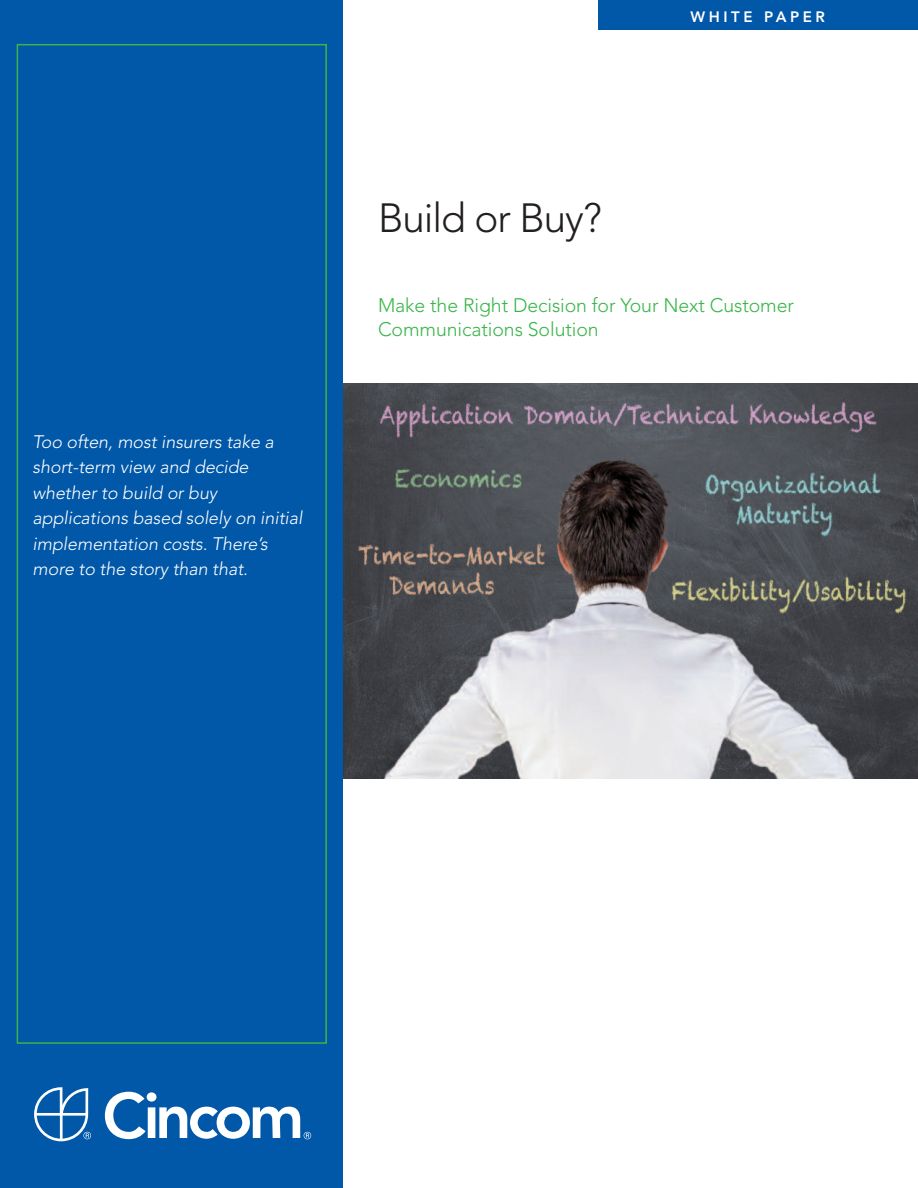
<style>
.page{position:relative;width:918px;height:1188px;background:#fff}
.page>*{position:absolute;margin:0;border:0;box-sizing:border-box;transform-origin:0 0}
.t1{font:300 40.5px "Avenir LT";letter-spacing:-.025em;color:#231f20}
.t2{font:300 19.5px/24px "Avenir LT";letter-spacing:-.005em;color:#3ab54a}
.t3{font:italic 300 18px/25.5px "Avenir LT";letter-spacing:-.005em;color:#fff}
.t4{font:800 15px "Avenir";letter-spacing:.235em;color:#fff}
</style>
<div class="page">
<img style="left:342px;top:383px;width:576px;height:396px">
<div style="left:598px;top:0;width:320px;height:30px;background:#0157a8"></div>
<div style="left:0;top:0;width:342px;height:1188px;background:#0157a8"></div>
<svg style="left:105px;top:1092px;width:206px;height:47px"></svg>
<svg style="left:34px;top:1087px;width:57px;height:55px"></svg>
<hr style="left:36px;top:1113px;width:51px;height:3px;background:#fff">
<hr style="left:60px;top:1114px;width:3px;height:26px;background:#fff">
<div style="left:17px;top:44px;width:310px;height:1000px;border:2px solid #3ab54a"></div>
<p class="t3" style="left:33px;top:430px;width:271px">Too often, most insurers take a short-term view and decide whether to build or buy applications based solely on initial implementation costs. There’s more to the story than that.</p>
<h1 class="t1" style="left:378px;top:201px;width:225px">Build or Buy?</h1>
<p class="t4" style="left:691px;top:3px;width:136px">WHITE PAPER</p>
<p class="t2" style="left:378px;top:294px;width:417px">Make the Right Decision for Your Next Customer<br>Communications Solution</p>
</div>
